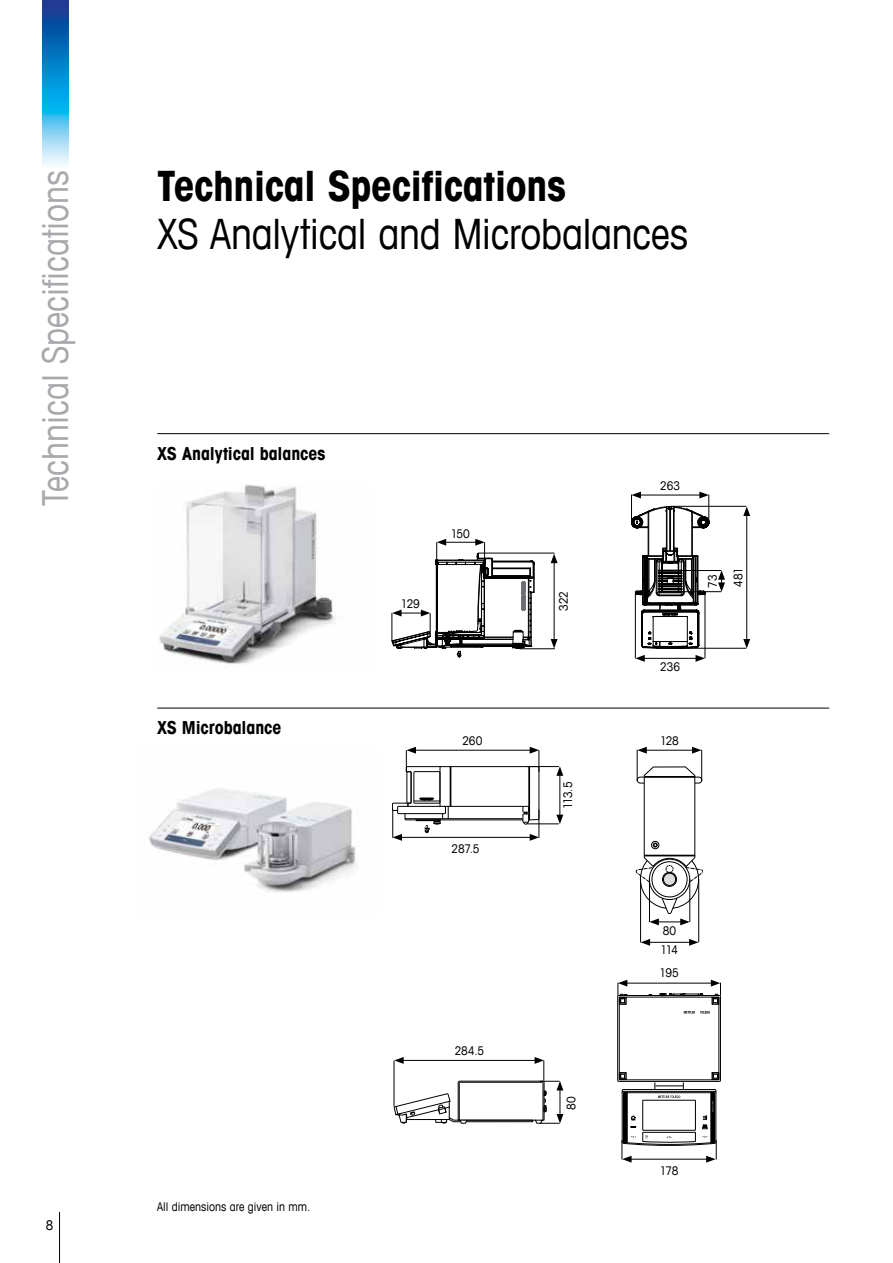
<style>
.page{position:relative;width:893px;height:1263px;background:#fff}
.page>*{position:absolute;margin:0;border:0;box-sizing:border-box;transform-origin:0 0}
.t1{font:condensed 42px "Avant Garde Com";letter-spacing:-.01em;color:#000}
.t2{font:700 condensed 42px "Avant Garde Com";letter-spacing:-.01em;color:#000}
.t3{font:condensed 36px "Avant Garde Com";color:#a7a9ac}
.t4{font:700 condensed 18px "Avant Garde Com";letter-spacing:-.005em;color:#000}
.t5{font:condensed 13.5px "Avant Garde Com";color:#000}
.t6{font:condensed 12px/26px "Avant Garde Com";color:#000}
</style>
<div class="page">
<hr style="left:59px;top:1212px;width:1px;height:51px;background:#000">
<img style="left:43px;top:0;width:25px;height:166px">
<hr style="left:157px;top:433px;width:672px;height:1px;background:#000">
<hr style="left:157px;top:708px;width:672px;height:1px;background:#000">
<img style="left:159px;top:484px;width:177px;height:180px">
<img style="left:149px;top:788px;width:208px;height:104px">
<hr style="left:437px;top:703px;width:47px;height:1px;background:#000">
<hr style="left:478px;top:553px;width:76px;height:1px;background:#000">
<hr style="left:520px;top:648px;width:35px;height:1px;background:#000">
<div style="left:617px;top:995px;width:104px;height:87px;border:1px solid #000"></div>
<div style="left:619px;top:997px;width:100px;height:83px;border:1px solid #000"></div>
<svg style="left:684px;top:1011px;width:26px;height:2px"></svg>
<svg style="left:619px;top:1072px;width:100px;height:90px"></svg>
<svg style="left:618px;top:980px;width:103px;height:24px"></svg>
<hr style="left:644px;top:750px;width:50px;height:1px;background:#000">
<svg style="left:637px;top:747px;width:10px;height:7px"></svg>
<svg style="left:692px;top:747px;width:9px;height:7px"></svg>
<hr style="left:648px;top:942px;width:43px;height:1px;background:#000">
<svg style="left:641px;top:939px;width:9px;height:7px"></svg>
<svg style="left:689px;top:939px;width:10px;height:7px"></svg>
<svg style="left:636px;top:767px;width:67px;height:158px"></svg>
<hr style="left:637px;top:750px;width:1px;height:31px;background:#000">
<hr style="left:701px;top:750px;width:1px;height:31px;background:#000">
<hr style="left:640px;top:879px;width:1px;height:63px;background:#000">
<hr style="left:698px;top:879px;width:1px;height:63px;background:#000">
<hr style="left:649px;top:879px;width:1px;height:43px;background:#000">
<hr style="left:689px;top:879px;width:1px;height:43px;background:#000">
<svg style="left:392px;top:539px;width:143px;height:119px"></svg>
<hr style="left:554px;top:561px;width:1px;height:80px;background:#000">
<svg style="left:551px;top:639px;width:7px;height:9px"></svg>
<svg style="left:551px;top:554px;width:7px;height:9px"></svg>
<svg style="left:392px;top:747px;width:148px;height:94px"></svg>
<hr style="left:527px;top:766px;width:32px;height:1px;background:#000">
<hr style="left:527px;top:824px;width:32px;height:1px;background:#000">
<hr style="left:559px;top:773px;width:1px;height:44px;background:#000">
<svg style="left:556px;top:815px;width:7px;height:9px"></svg>
<svg style="left:556px;top:766px;width:7px;height:10px"></svg>
<svg style="left:394px;top:1057px;width:169px;height:67px"></svg>
<hr style="left:642px;top:658px;width:56px;height:1px;background:#000">
<svg style="left:635px;top:655px;width:10px;height:7px"></svg>
<svg style="left:695px;top:655px;width:10px;height:7px"></svg>
<svg style="left:631px;top:492px;width:79px;height:156px"></svg>
<hr style="left:635px;top:593px;width:1px;height:65px;background:#000">
<hr style="left:705px;top:593px;width:1px;height:65px;background:#000">
<hr style="left:671px;top:506px;width:75px;height:1px;background:#000">
<hr style="left:671px;top:648px;width:75px;height:1px;background:#000">
<hr style="left:676px;top:570px;width:45px;height:1px;background:#000">
<hr style="left:676px;top:591px;width:45px;height:1px;background:#000">
<hr style="left:746px;top:514px;width:1px;height:127px;background:#000">
<svg style="left:743px;top:639px;width:7px;height:9px"></svg>
<svg style="left:743px;top:506px;width:7px;height:10px"></svg>
<svg style="left:718px;top:570px;width:7px;height:22px"></svg>
<h2 class="t3" style="left:33px;top:506px;width:337px;rotate:-90deg">Technical Specifications</h2>
<p class="t5" style="left:46px;top:1217px;width:9px">8</p>
<h1 class="t2" style="left:157px;top:158px;width:410px">Technical Specifications</h1>
<h1 class="t1" style="left:157px;top:207px;width:533px">XS Analytical and Microbalances</h1>
<h3 class="t4" style="left:157px;top:441px;width:170px">XS Analytical balances</h3>
<h3 class="t4" style="left:157px;top:716px;width:126px">XS Microbalance</h3>
<p class="t6" style="left:157px;top:1193px;width:155px">All dimensions are given in mm.</p>
<p class="t6" style="left:451px;top:520px;width:21px">150</p>
<p class="t6" style="left:401px;top:590px;width:20px">129</p>
<p class="t6" style="left:550px;top:611px;width:21px;rotate:-90deg">322</p>
<p class="t6" style="left:462px;top:727px;width:22px">260</p>
<p class="t6" style="left:452px;top:835px;width:30px">287.5</p>
<p class="t6" style="left:455px;top:1037px;width:31px">284.5</p>
<p class="t6" style="left:555px;top:809px;width:29px;rotate:-90deg">113.5</p>
<p class="t6" style="left:558px;top:1110px;width:15px;rotate:-90deg">80</p>
<p class="t6" style="left:660px;top:472px;width:21px">263</p>
<p class="t6" style="left:699px;top:588px;width:22px;rotate:-90deg">73<br>481</p>
<p class="t6" style="left:660px;top:653px;width:21px">236</p>
<p class="t6" style="left:660px;top:727px;width:20px">128</p>
<p class="t6" style="left:663px;top:917px;width:15px">80</p>
<p class="t6" style="left:661px;top:936px;width:19px">114</p>
<p class="t6" style="left:659px;top:959px;width:21px">195</p>
<p class="t6" style="left:660px;top:1157px;width:20px">178</p>
</div>
